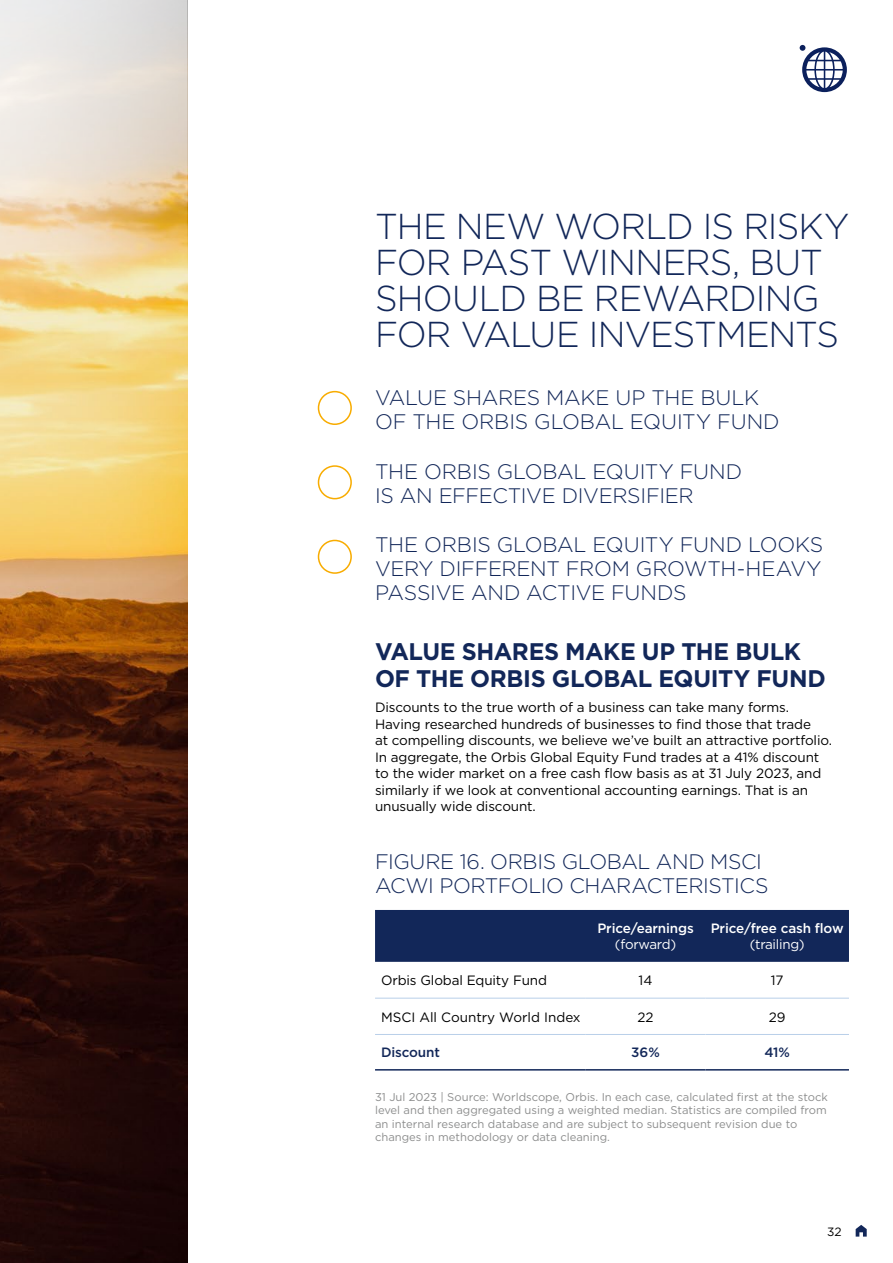
<style>
.page{position:relative;width:893px;height:1263px;background:#fff}
.page>*{position:absolute;margin:0;border:0;box-sizing:border-box;transform-origin:0 0}
.t1{font:300 36px/36px "Gotham";letter-spacing:-.025em;color:#122759}
.t2{font:700 24px/27px "Gotham";letter-spacing:-.015em;color:#122759}
.t3{font:300 21px/24px "Gotham";letter-spacing:-.015em;color:#122759}
.t4{font:13.5px/16.5px "Gotham";letter-spacing:-.01em;color:#000}
.t5{font:500 13.5px "Gotham";letter-spacing:-.01em;color:#fff}
.t6{font:13.5px "Gotham";letter-spacing:-.02em;color:#fff}
.t7{font:500 13.5px "Gotham";letter-spacing:-.01em;color:#122759}
.t8{font:12px "Gotham";color:#000}
.t9{font:11.25px/13.5px "Gotham";color:#8c8d8d}
</style>
<div class="page">
<svg style="left:800px;top:45px;width:47px;height:47px"></svg>
<svg style="left:0;top:0;width:187px;height:1263px;background:#8d6f4f"></svg>
<div style="left:318px;top:391px;width:34px;height:34px;border:2px solid #f8ac00;border-radius:50%"></div>
<div style="left:318px;top:465px;width:34px;height:34px;border:2px solid #f8ac00;border-radius:50%"></div>
<div style="left:318px;top:540px;width:34px;height:34px;border:2px solid #f8ac00;border-radius:50%"></div>
<div style="left:375px;top:910px;width:474px;height:52px;background:#122759"></div>
<hr style="left:375px;top:998px;width:211px;height:1px;background:#b9cfe9">
<hr style="left:586px;top:998px;width:119px;height:1px;background:#b9cfe9">
<hr style="left:705px;top:998px;width:144px;height:1px;background:#b9cfe9">
<hr style="left:375px;top:1034px;width:211px;height:1px;background:#b9cfe9">
<hr style="left:586px;top:1034px;width:119px;height:1px;background:#b9cfe9">
<hr style="left:705px;top:1034px;width:144px;height:1px;background:#b9cfe9">
<hr style="left:375px;top:1069px;width:211px;height:1px;background:#122759">
<hr style="left:586px;top:1069px;width:119px;height:1px;background:#122759">
<hr style="left:705px;top:1069px;width:144px;height:1px;background:#122759">
<svg style="left:856px;top:1225px;width:11px;height:11px"></svg>
<h1 class="t1" style="left:375px;top:208px;width:476px">THE NEW WORLD IS RISKY<br>FOR PAST WINNERS, BUT<br>SHOULD BE REWARDING<br>FOR VALUE INVESTMENTS</h1>
<h3 class="t3" style="left:375px;top:385px;width:406px">VALUE SHARES MAKE UP THE BULK<br>OF THE ORBIS GLOBAL EQUITY FUND</h3>
<h3 class="t3" style="left:375px;top:459px;width:369px">THE ORBIS GLOBAL EQUITY FUND<br>IS AN EFFECTIVE DIVERSIFIER</h3>
<h3 class="t3" style="left:375px;top:532px;width:450px;text-align:justify">THE ORBIS GLOBAL EQUITY FUND LOOKS VERY DIFFERENT FROM GROWTH-HEAVY PASSIVE AND ACTIVE FUNDS</h3>
<h2 class="t2" style="left:375px;top:637px;width:452px">VALUE SHARES MAKE UP THE BULK<br>OF THE ORBIS GLOBAL EQUITY FUND</h2>
<p class="t4" style="left:375px;top:699px;width:459px">Discounts to the true worth of a business can take many forms.<br>Having researched hundreds of businesses to find those that trade<br>at compelling discounts, we believe we’ve built an attractive portfolio.<br>In aggregate, the Orbis Global Equity Fund trades at a 41% discount to the wider market on a free cash flow basis as at 31 July 2023, and similarly if we look at conventional accounting earnings. That is an unusually wide discount.</p>
<h3 class="t3" style="left:375px;top:849px;width:395px">FIGURE 16. ORBIS GLOBAL AND MSCI<br>ACWI PORTFOLIO CHARACTERISTICS</h3>
<p class="t5" style="left:597px;top:920px;width:98px">Price/earnings</p>
<p class="t6" style="left:615px;top:936px;width:63px">(forward)</p>
<p class="t5" style="left:711px;top:920px;width:134px">Price/free cash flow</p>
<p class="t6" style="left:750px;top:936px;width:57px">(trailing)</p>
<p class="t4" style="left:381px;top:972px;width:168px">Orbis Global Equity Fund</p>
<p class="t4" style="left:639px;top:972px;width:15px">14</p>
<p class="t4" style="left:771px;top:972px;width:14px">17</p>
<p class="t4" style="left:381px;top:1008px;width:201px">MSCI All Country World Index</p>
<p class="t4" style="left:637px;top:1008px;width:18px">22</p>
<p class="t4" style="left:769px;top:1008px;width:18px">29</p>
<p class="t7" style="left:381px;top:1045px;width:60px">Discount</p>
<p class="t7" style="left:631px;top:1045px;width:30px">36%</p>
<p class="t7" style="left:764px;top:1045px;width:27px">41%</p>
<p class="t9" style="left:375px;top:1090px;width:454px">31 Jul 2023 | Source: Worldscope, Orbis. In each case, calculated first at the stock level and then aggregated using a weighted median. Statistics are compiled from an internal research database and are subject to subsequent revision due to changes in methodology or data cleaning.</p>
<p class="t8" style="left:827px;top:1224px;width:16px">32</p>
</div>
